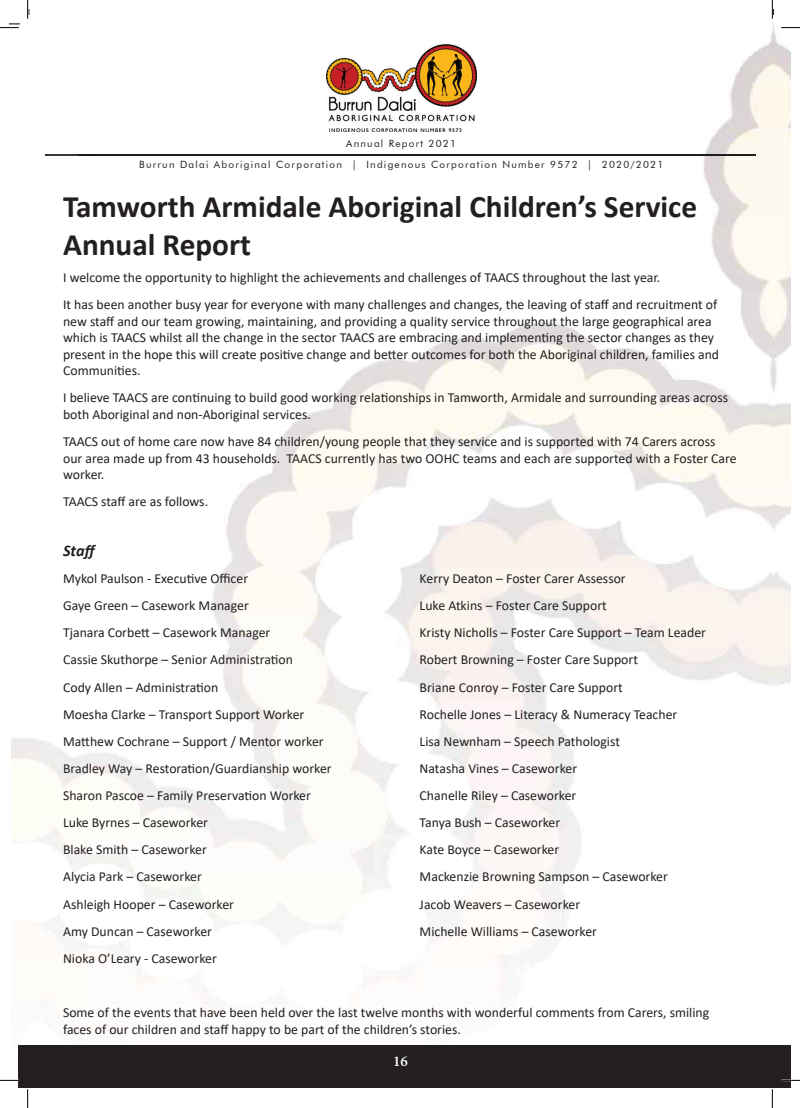
<style>
.page{position:relative;width:800px;height:1108px;background:#fff}
.page>*{position:absolute;margin:0;border:0;box-sizing:border-box;transform-origin:0 0}
.t1{font:700 31.25px/37.5px "Calibri";color:#231f20}
.t2{font:italic 700 16.25px "Calibri";color:#231f20}
.t3{font:600 15px "Minion Pro";color:#fff}
.t4{font:13.75px/16.5px "Calibri";color:#231f20}
.t5{font:10px/20.8px "Futura BT";letter-spacing:.125em;color:#211d1e;text-align:center}
.t6{font:10px "Futura BT";color:#231f20}
.s1{color:#231f20}
</style>
<div class="page">
<img style="left:18px;top:10px;width:771px;height:583px">
<img style="left:346px;top:139px;width:110px;height:11px">
<img style="left:46px;top:154px;width:709px;height:2px">
<img style="left:326px;top:45px;width:150px;height:86px">
<div style="left:18px;top:1045px;width:763px;height:42px;background:#231f20"></div>
<div style="left:762px;top:1045px;width:27px;height:42px;background:#231f20"></div>
<svg style="left:0;top:23px;width:20px;height:5px"></svg>
<svg style="left:781px;top:23px;width:19px;height:5px"></svg>
<svg style="left:0;top:1079px;width:19px;height:2px"></svg>
<svg style="left:781px;top:1075px;width:19px;height:11px"></svg>
<svg style="left:27px;top:0;width:3px;height:19px"></svg>
<svg style="left:27px;top:1087px;width:3px;height:21px"></svg>
<svg style="left:771px;top:0;width:3px;height:25px"></svg>
<svg style="left:771px;top:1087px;width:3px;height:21px"></svg>
<p class="t5" style="left:139px;top:133px;width:525px">Annual Report 2021<span class="s1">8<br></span>Burrun Dalai Aboriginal Corporation | Indigenous Corporation Number 9572 | 2020/2021</p>
<p class="t6" style="left:443px;top:138px;width:7px">1</p>
<h1 class="t1" style="left:63px;top:188px;width:635px">Tamworth Armidale Aboriginal Children’s Service<br>Annual Report</h1>
<p class="t4" style="left:63px;top:263px;width:655px;line-height:27.1px">I welcome the opportunity to highlight the achievements and challenges of TAACS throughout the last year.<br>It has been another busy year for everyone with many challenges and changes, the leaving of staff and recruitment of</p>
<p class="t4" style="left:63px;top:312px;width:657px">new staff and our team growing, maintaining, and providing a quality service throughout the large geographical area which is TAACS whilst all the change in the sector TAACS are embracing and implementing the sector changes as they present in the hope this will create positive change and better outcomes for both the Aboriginal children, families and Communities.</p>
<p class="t4" style="left:63px;top:389px;width:666px">I believe TAACS are continuing to build good working relationships in Tamworth, Armidale and surrounding areas across both Aboriginal and non-Aboriginal services.</p>
<p class="t4" style="left:63px;top:433px;width:675px">TAACS out of home care now have 84 children/young people that they service and is supported with 74 Carers across our area made up from 43 households. TAACS currently has two OOHC teams and each are supported with a Foster Care worker.</p>
<p class="t4" style="left:63px;top:493px;width:146px">TAACS staff are as follows.</p>
<p class="t2" style="left:63px;top:539px;width:36px">Staff</p>
<p class="t4" style="left:63px;top:570px;width:186px">Mykol Paulson - Executive Officer</p>
<p class="t4" style="left:419px;top:570px;width:207px">Kerry Deaton – Foster Carer Assessor</p>
<p class="t4" style="left:63px;top:597px;width:187px">Gaye Green – Casework Manager</p>
<p class="t4" style="left:419px;top:597px;width:188px">Luke Atkins – Foster Care Support</p>
<p class="t4" style="left:63px;top:624px;width:209px">Tjanara Corbett – Casework Manager</p>
<p class="t4" style="left:419px;top:624px;width:288px">Kristy Nicholls – Foster Care Support – Team Leader</p>
<p class="t4" style="left:63px;top:651px;width:231px">Cassie Skuthorpe – Senior Administration</p>
<p class="t4" style="left:419px;top:651px;width:220px">Robert Browning – Foster Care Support</p>
<p class="t4" style="left:63px;top:678px;width:157px">Cody Allen – Administration</p>
<p class="t4" style="left:419px;top:678px;width:204px">Briane Conroy – Foster Care Support</p>
<p class="t4" style="left:63px;top:705px;width:243px">Moesha Clarke – Transport Support Worker</p>
<p class="t4" style="left:419px;top:705px;width:259px">Rochelle Jones – Literacy &amp; Numeracy Teacher</p>
<p class="t4" style="left:63px;top:732px;width:262px">Matthew Cochrane – Support / Mentor worker</p>
<p class="t4" style="left:419px;top:732px;width:202px">Lisa Newnham – Speech Pathologist</p>
<p class="t4" style="left:63px;top:759px;width:270px">Bradley Way – Restoration/Guardianship worker</p>
<p class="t4" style="left:419px;top:759px;width:159px">Natasha Vines – Caseworker</p>
<p class="t4" style="left:63px;top:787px;width:249px">Sharon Pascoe – Family Preservation Worker</p>
<p class="t4" style="left:419px;top:787px;width:158px">Chanelle Riley – Caseworker</p>
<p class="t4" style="left:63px;top:814px;width:146px">Luke Byrnes – Caseworker</p>
<p class="t4" style="left:419px;top:814px;width:142px">Tanya Bush – Caseworker</p>
<p class="t4" style="left:63px;top:841px;width:145px">Blake Smith – Caseworker</p>
<p class="t4" style="left:419px;top:841px;width:141px">Kate Boyce – Caseworker</p>
<p class="t4" style="left:63px;top:868px;width:140px">Alycia Park – Caseworker</p>
<p class="t4" style="left:419px;top:868px;width:250px">Mackenzie Browning Sampson – Caseworker</p>
<p class="t4" style="left:63px;top:895px;width:172px">Ashleigh Hooper – Caseworker</p>
<p class="t4" style="left:419px;top:895px;width:162px">Jacob Weavers – Caseworker</p>
<p class="t4" style="left:63px;top:922px;width:150px">Amy Duncan – Caseworker</p>
<p class="t4" style="left:419px;top:922px;width:179px">Michelle Williams – Caseworker</p>
<p class="t4" style="left:63px;top:949px;width:155px">Nioka O’Leary - Caseworker</p>
<p class="t4" style="left:63px;top:1004px;width:647px">Some of the events that have been held over the last twelve months with wonderful comments from Carers, smiling faces of our children and staff happy to be part of the children’s stories.</p>
<p class="t3" style="left:393px;top:1050px;width:16px">16</p>
</div>
